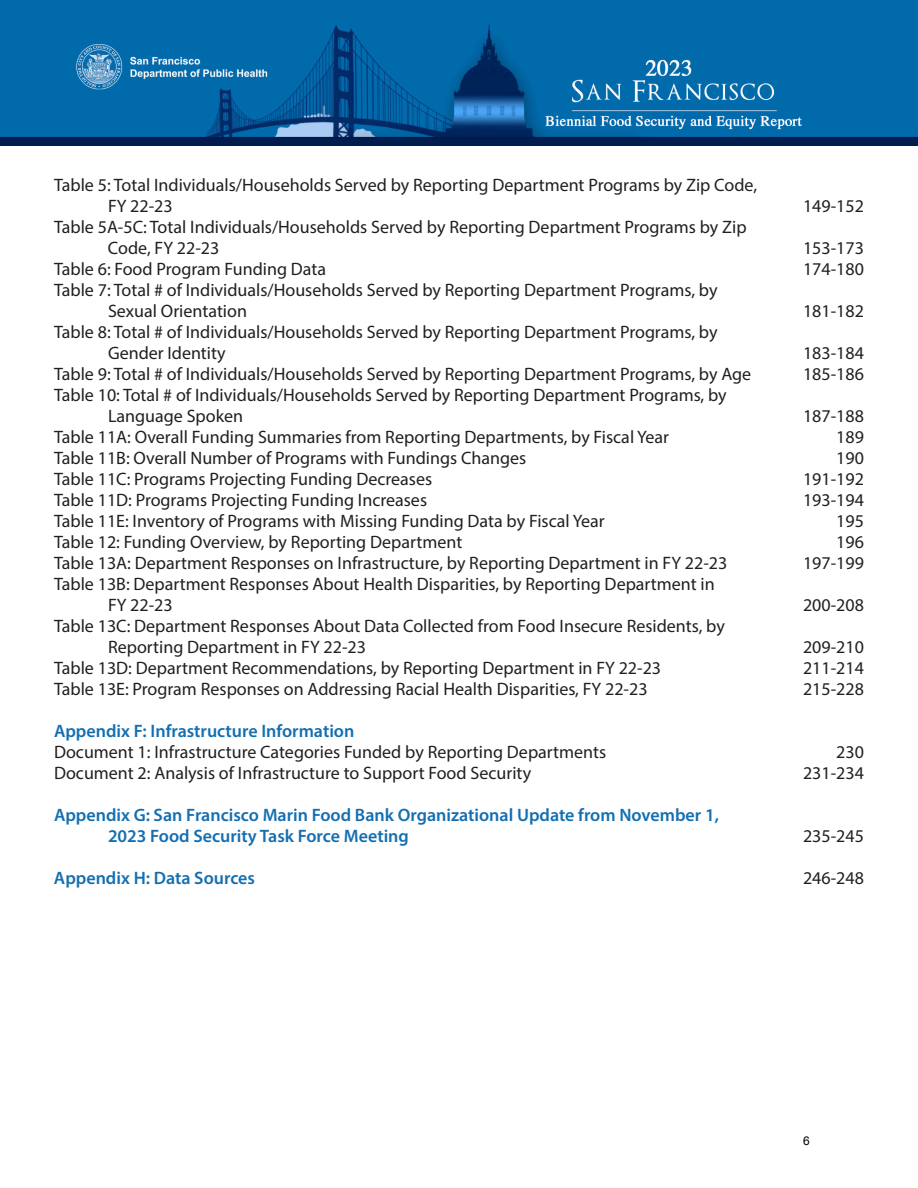
<style>
.page{position:relative;width:918px;height:1188px;background:#fff}
.page>*{position:absolute;margin:0;border:0;box-sizing:border-box;transform-origin:0 0}
.t1{font:18px "Myriad Pro";color:#231f20}
.t2{font:600 18px "Myriad Pro";color:#136fb1}
.t3{font:12px "Arial";color:#000}
</style>
<div class="page">
<img style="left:0;top:0;width:918px;height:145px">
<p class="t1" style="left:54px;top:173px;width:705px">Table 5: Total Individuals/Households Served by Reporting Department Programs by Zip Code,</p>
<p class="t1" style="left:108px;top:194px;width:66px">FY 22-23</p>
<p class="t1" style="left:54px;top:215px;width:694px">Table 5A-5C: Total Individuals/Households Served by Reporting Department Programs by Zip</p>
<p class="t1" style="left:108px;top:236px;width:113px">Code, FY 22-23</p>
<p class="t1" style="left:54px;top:257px;width:274px">Table 6: Food Program Funding Data</p>
<p class="t1" style="left:54px;top:278px;width:665px">Table 7: Total # of Individuals/Households Served by Reporting Department Programs, by</p>
<p class="t1" style="left:108px;top:299px;width:141px">Sexual Orientation</p>
<p class="t1" style="left:54px;top:320px;width:665px">Table 8: Total # of Individuals/Households Served by Reporting Department Programs, by</p>
<p class="t1" style="left:108px;top:341px;width:119px">Gender Identity</p>
<p class="t1" style="left:54px;top:362px;width:699px">Table 9: Total # of Individuals/Households Served by Reporting Department Programs, by Age</p>
<p class="t1" style="left:54px;top:383px;width:674px">Table 10: Total # of Individuals/Households Served by Reporting Department Programs, by</p>
<p class="t1" style="left:108px;top:404px;width:137px">Language Spoken</p>
<p class="t1" style="left:54px;top:425px;width:617px">Table 11A: Overall Funding Summaries from Reporting Departments, by Fiscal Year</p>
<p class="t1" style="left:54px;top:446px;width:474px">Table 11B: Overall Number of Programs with Fundings Changes</p>
<p class="t1" style="left:54px;top:467px;width:380px">Table 11C: Programs Projecting Funding Decreases</p>
<p class="t1" style="left:54px;top:488px;width:375px">Table 11D: Programs Projecting Funding Increases</p>
<p class="t1" style="left:54px;top:509px;width:552px">Table 11E: Inventory of Programs with Missing Funding Data by Fiscal Year</p>
<p class="t1" style="left:54px;top:530px;width:410px">Table 12: Funding Overview, by Reporting Department</p>
<p class="t1" style="left:54px;top:551px;width:675px">Table 13A: Department Responses on Infrastructure, by Reporting Department in FY 22-23</p>
<p class="t1" style="left:54px;top:572px;width:662px">Table 13B: Department Responses About Health Disparities, by Reporting Department in</p>
<p class="t1" style="left:108px;top:593px;width:66px">FY 22-23</p>
<p class="t1" style="left:54px;top:614px;width:672px">Table 13C: Department Responses About Data Collected from Food Insecure Residents, by</p>
<p class="t1" style="left:108px;top:635px;width:260px">Reporting Department in FY 22-23</p>
<p class="t1" style="left:54px;top:656px;width:609px">Table 13D: Department Recommendations, by Reporting Department in FY 22-23</p>
<p class="t1" style="left:54px;top:677px;width:595px">Table 13E: Program Responses on Addressing Racial Health Disparities, FY 22-23</p>
<p class="t2" style="left:54px;top:719px;width:302px">Appendix F: Infrastructure Information</p>
<p class="t1" style="left:54px;top:740px;width:554px">Document 1: Infrastructure Categories Funded by Reporting Departments</p>
<p class="t1" style="left:54px;top:761px;width:479px">Document 2: Analysis of Infrastructure to Support Food Security</p>
<p class="t2" style="left:54px;top:803px;width:666px">Appendix G: San Francisco Marin Food Bank Organizational Update from November 1,</p>
<p class="t2" style="left:108px;top:824px;width:302px">2023 Food Security Task Force Meeting</p>
<p class="t2" style="left:54px;top:866px;width:203px">Appendix H: Data Sources</p>
<p class="t1" style="left:803px;top:194px;width:62px">149-152</p>
<p class="t1" style="left:803px;top:236px;width:62px">153-173</p>
<p class="t1" style="left:803px;top:257px;width:62px">174-180</p>
<p class="t1" style="left:803px;top:299px;width:62px">181-182</p>
<p class="t1" style="left:803px;top:341px;width:62px">183-184</p>
<p class="t1" style="left:803px;top:362px;width:62px">185-186</p>
<p class="t1" style="left:803px;top:404px;width:62px">187-188</p>
<p class="t1" style="left:836px;top:425px;width:29px">189</p>
<p class="t1" style="left:836px;top:446px;width:29px">190</p>
<p class="t1" style="left:803px;top:467px;width:62px">191-192</p>
<p class="t1" style="left:803px;top:488px;width:62px">193-194</p>
<p class="t1" style="left:836px;top:510px;width:29px">195</p>
<p class="t1" style="left:836px;top:531px;width:29px">196</p>
<p class="t1" style="left:803px;top:552px;width:62px">197-199</p>
<p class="t1" style="left:803px;top:594px;width:62px">200-208</p>
<p class="t1" style="left:803px;top:636px;width:62px">209-210</p>
<p class="t1" style="left:803px;top:657px;width:62px">211-214</p>
<p class="t1" style="left:803px;top:678px;width:62px">215-228</p>
<p class="t1" style="left:836px;top:741px;width:29px">230</p>
<p class="t1" style="left:803px;top:762px;width:62px">231-234</p>
<p class="t1" style="left:803px;top:825px;width:62px">235-245</p>
<p class="t1" style="left:803px;top:867px;width:62px">246-248</p>
<p class="t3" style="left:803px;top:1133px;width:8px">6</p>
</div>
